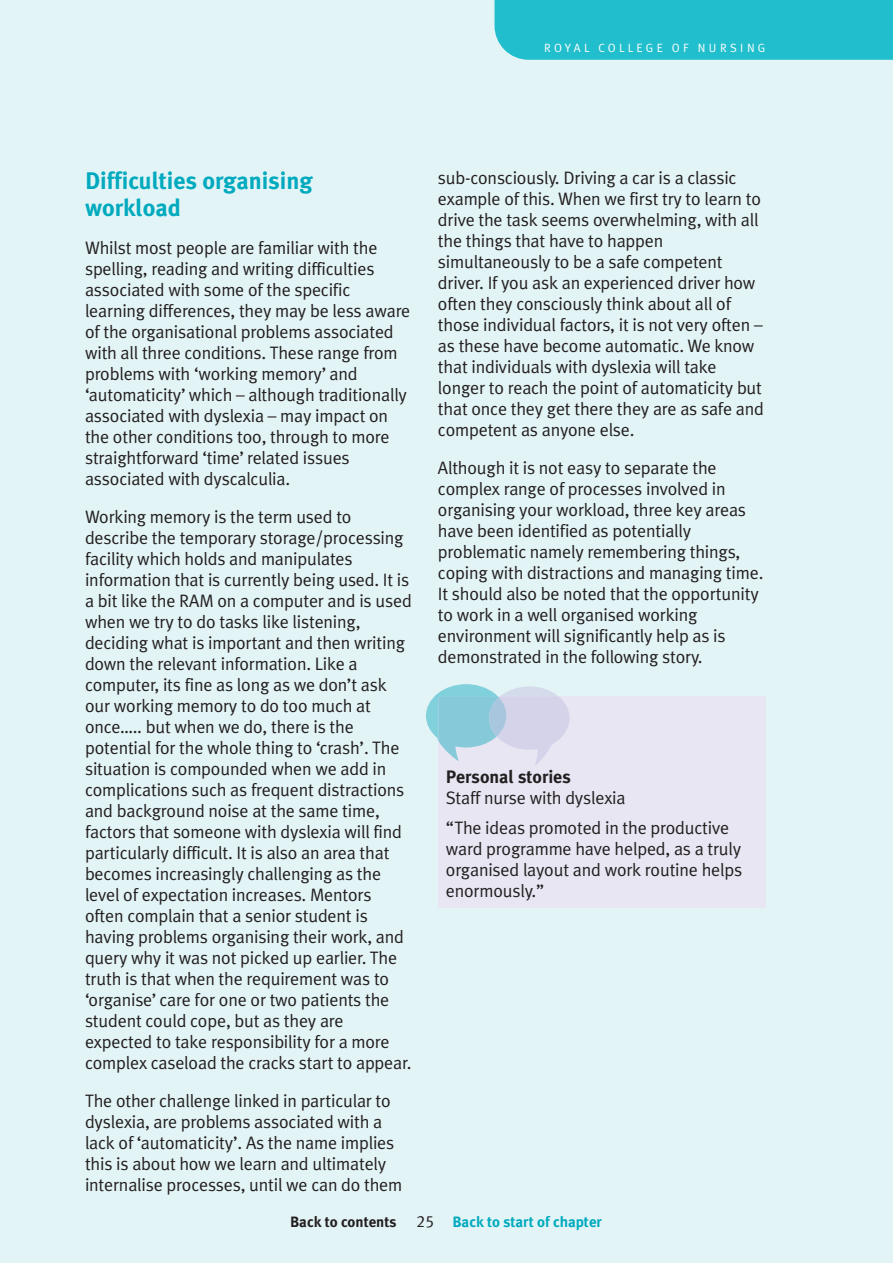
<style>
.page{position:relative;width:893px;height:1263px;background:#e3f4f6}
.page>*{position:absolute;margin:0;border:0;box-sizing:border-box;transform-origin:0 0}
.t1{font:700 24px/27px "Meta Plus";color:#00aabe}
.t2{font:18px/21px "Meta Plus Normal";letter-spacing:-.01em;color:#231f20}
.t3{font:700 18px "Meta Plus";color:#231f20}
.t4{font:700 15px "Meta Plus";color:#00aabe}
.t5{font:12px "Meta Plus Normal";letter-spacing:.265em;color:#fff}
.s1{color:#231f20}
.s2{font-family:"Meta Plus Normal Caps";font-weight:400;font-size:16.5px;color:#231f20}
</style>
<div class="page">
<div style="left:494px;top:0;width:399px;height:60px;background:#21becd"></div>
<div style="left:438px;top:697px;width:327px;height:211px;background:#e7e6f2"></div>
<svg style="left:426px;top:684px;width:144px;height:81px"></svg>
<p class="t5" style="left:544px;top:41px;width:223px">ROYAL COLLEGE OF NURSING</p>
<h1 class="t1" style="left:85px;top:167px;width:229px">Difficulties organising workload</h1>
<p class="t2" style="left:85px;top:237px;width:327px">Whilst most people are familiar with the spelling, reading and writing difficulties associated with some of the specific learning differences, they may be less aware of the organisational problems associated with all three conditions. These range from problems with ‘working memory’ and ‘automaticity’ which – although traditionally associated with dyslexia – may impact on the other conditions too, through to more straightforward ‘time’ related issues associated with dyscalculia.</p>
<p class="t2" style="left:85px;top:506px;width:328px">Working memory is the term used to describe the temporary storage/processing facility which holds and manipulates information that is currently being used. It is a bit like the RAM on a computer and is used when we try to do tasks like listening, deciding what is important and then writing down the relevant information. Like a computer, its fine as long as we don’t ask our working memory to do too much at once….. but when we do, there is the potential for the whole thing to ‘crash’. The situation is compounded when we add in complications such as frequent distractions and background noise at the same time, factors that someone with dyslexia will find particularly difficult. It is also an area that becomes increasingly challenging as the level of expectation increases. Mentors often complain that a senior student is having problems organising their work, and query why it was not picked up earlier. The truth is that when the requirement was to ‘organise’ care for one or two patients the student could cope, but as they are expected to take responsibility for a more complex caseload the cracks start to appear.</p>
<p class="t2" style="left:85px;top:1090px;width:319px">The other challenge linked in particular to dyslexia, are problems associated with a lack of ‘automaticity’. As the name implies this is about how we learn and ultimately internalise processes, until we can do them</p>
<p class="t2" style="left:438px;top:168px;width:327px">sub-consciously. Driving a car is a classic example of this. When we first try to learn to drive the task seems overwhelming, with all the things that have to happen simultaneously to be a safe competent driver. If you ask an experienced driver how often they consciously think about all of those individual factors, it is not very often – as these have become automatic. We know that individuals with dyslexia will take longer to reach the point of automaticity but that once they get there they are as safe and competent as anyone else.</p>
<p class="t2" style="left:438px;top:458px;width:327px">Although it is not easy to separate the complex range of processes involved in organising your workload, three key areas have been identified as potentially problematic namely remembering things, coping with distractions and managing time.<br>It should also be noted that the opportunity to work in a well organised working environment will significantly help as is demonstrated in the following story.</p>
<p class="t3" style="left:446px;top:766px;width:127px">Personal stories</p>
<p class="t2" style="left:446px;top:783px;width:285px;line-height:29.5px">Staff nurse with dyslexia<br>“The ideas promoted in the productive</p>
<p class="t2" style="left:446px;top:838px;width:298px;text-align:justify">ward programme have helped, as a truly organised layout and work routine helps enormously.”</p>
<p class="t4" style="left:290px;top:1213px;width:313px"><span class="s1">Back to contents</span> <span class="s2">25</span> Back to start of chapter</p>
</div>
